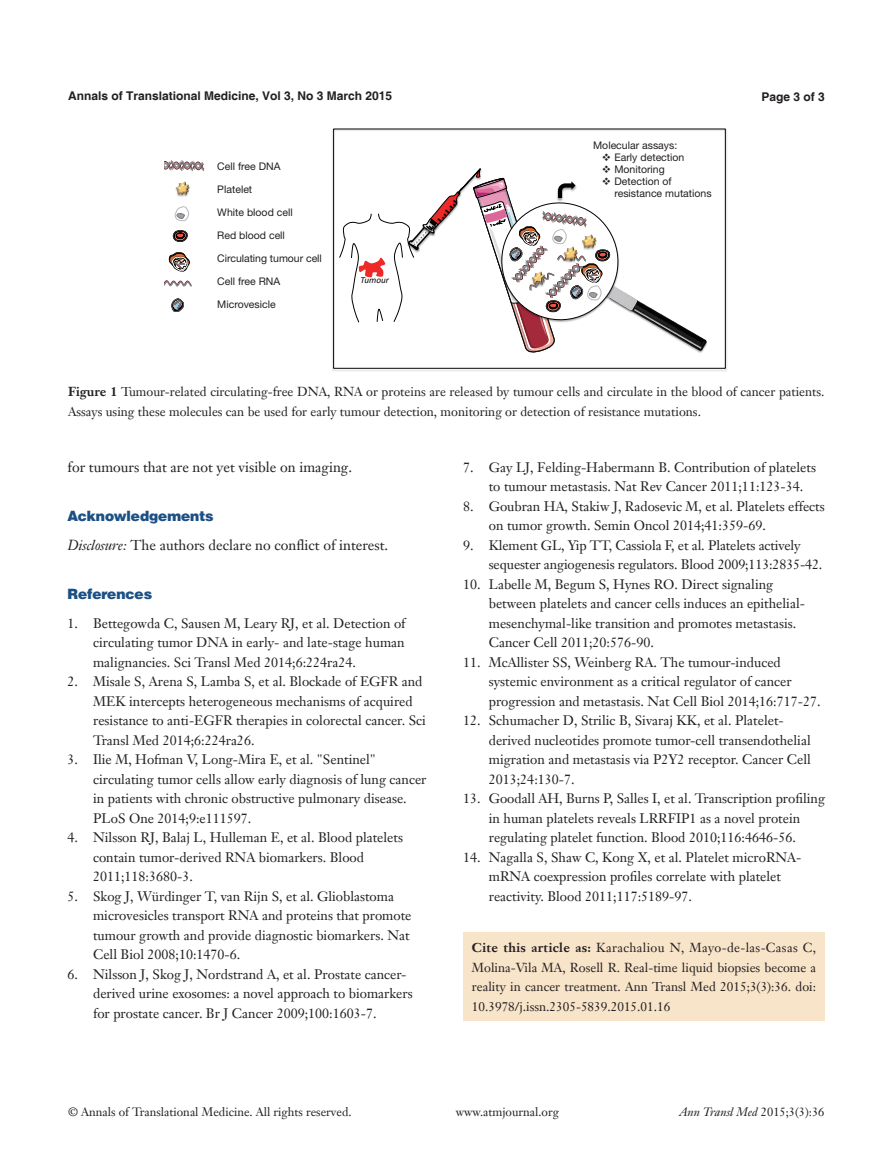
<style>
.page{position:relative;width:893px;height:1170px;background:#fff}
.page>*{position:absolute;margin:0;border:0;box-sizing:border-box;transform-origin:0 0}
.t1{font:14.25px "Janson Text LT";color:#231f20}
.t2{font:900 14.25px "Helvetica";color:#1c5085}
.t3{font:13.5px/19.5px "Janson Text LT";color:#231f20}
.t4{font:12.75px/19.5px "Janson Text LT";color:#231f20}
.t5{font:12px "Janson Text LT";color:#231f20}
.t6{font:700 12px "Helvetica";color:#231f20}
.t7{font:italic 12px "Janson Text LT";color:#231f20}
.t8{font:10.5px/23px "Helvetica Neue LT Pro";color:#231f20}
.t9{font:italic 9.15px "Calibri";letter-spacing:-.005em;color:#030303}
.s1{font-weight:700}
.s2{font-style:italic}
.s3{font-style:normal}
</style>
<div class="page">
<svg style="left:165px;top:160px;width:40px;height:11px"></svg>
<svg style="left:175px;top:206px;width:14px;height:15px"></svg>
<svg style="left:173px;top:230px;width:15px;height:12px"></svg>
<svg style="left:165px;top:280px;width:27px;height:6px"></svg>
<svg style="left:169px;top:252px;width:21px;height:19px"></svg>
<svg style="left:172px;top:298px;width:12px;height:14px"></svg>
<img style="left:175px;top:181px;width:15px;height:16px">
<img style="left:332px;top:128px;width:395px;height:243px">
<div style="left:333px;top:129px;width:393px;height:239px;border:1px solid #030303"></div>
<svg style="left:339px;top:168px;width:288px;height:189px"></svg>
<div style="left:463px;top:932px;width:362px;height:88px;background:#f8e4c9"></div>
<p class="t6" style="left:68px;top:88px;width:326px">Annals of Translational Medicine, Vol 3, No 3 March 2015</p>
<p class="t6" style="left:762px;top:89px;width:65px">Page 3 of 3</p>
<p class="t8" style="left:217px;top:155px;width:106px">Cell free DNA<br>Platelet<br>White blood cell<br>Red blood cell<br>Circulating tumour cell<br>Cell free RNA<br>Microvesicle</p>
<p class="t9" style="left:361px;top:274px;width:30px">Tumour</p>
<p class="t8" style="left:593px;top:133px;width:86px">Molecular assays:</p>
<p class="t8" style="left:602px;top:145px;width:84px">❖ Early detection</p>
<p class="t8" style="left:602px;top:157px;width:65px">❖ Monitoring</p>
<p class="t8" style="left:614px;top:174px;width:99px;line-height:12px;text-indent:-13px">❖ Detection of resistance mutations</p>
<p class="t4" style="left:68px;top:382px;width:758px"><span class="s1">Figure 1</span> Tumour-related circulating-free DNA, RNA or proteins are released by tumour cells and circulate in the blood of cancer patients.<br>Assays using these molecules can be used for early tumour detection, monitoring or detection of resistance mutations.</p>
<p class="t1" style="left:68px;top:458px;width:286px">for tumours that are not yet visible on imaging.</p>
<p class="t2" style="left:68px;top:507px;width:148px">Acknowledgements</p>
<p class="t1" style="left:68px;top:536px;width:322px"><span class="s2">Disclosure:</span> The authors declare no conflict of interest.</p>
<p class="t2" style="left:68px;top:585px;width:86px">References</p>
<p class="t3" style="left:93px;top:613px;width:314px;text-align:justify;text-indent:-26px">1. Bettegowda C, Sausen M, Leary RJ, et al. Detection of circulating tumor DNA in early- and late-stage human malignancies. Sci Transl Med 2014;6:224ra24.</p>
<p class="t3" style="left:93px;top:671px;width:334px;text-indent:-26px">2. Misale S, Arena S, Lamba S, et al. Blockade of EGFR and MEK intercepts heterogeneous mechanisms of acquired resistance to anti-EGFR therapies in colorectal cancer. Sci Transl Med 2014;6:224ra26.</p>
<p class="t3" style="left:93px;top:749px;width:335px;text-indent:-26px">3. Ilie M, Hofman V, Long-Mira E, et al. "Sentinel" circulating tumor cells allow early diagnosis of lung cancer in patients with chronic obstructive pulmonary disease.<br>PLoS One 2014;9:e111597.</p>
<p class="t3" style="left:93px;top:827px;width:311px;text-indent:-26px">4. Nilsson RJ, Balaj L, Hulleman E, et al. Blood platelets contain tumor-derived RNA biomarkers. Blood<br>2011;118:3680-3.</p>
<p class="t3" style="left:93px;top:886px;width:320px;text-indent:-26px">5. Skog J, Würdinger T, van Rijn S, et al. Glioblastoma microvesicles transport RNA and proteins that promote tumour growth and provide diagnostic biomarkers. Nat Cell Biol 2008;10:1470-6.</p>
<p class="t3" style="left:93px;top:964px;width:321px;text-indent:-26px">6. Nilsson J, Skog J, Nordstrand A, et al. Prostate cancer&shy;derived urine exosomes: a novel approach to biomarkers for prostate cancer. Br J Cancer 2009;100:1603-7.</p>
<p class="t3" style="left:489px;top:457px;width:329px;text-indent:-26px">7. Gay LJ, Felding-Habermann B. Contribution of platelets to tumour metastasis. Nat Rev Cancer 2011;11:123-34.</p>
<p class="t3" style="left:489px;top:496px;width:337px;text-indent:-26px">8. Goubran HA, Stakiw J, Radosevic M, et al. Platelets effects on tumor growth. Semin Oncol 2014;41:359-69.</p>
<p class="t3" style="left:489px;top:535px;width:335px;text-indent:-26px">9. Klement GL, Yip TT, Cassiola F, et al. Platelets actively sequester angiogenesis regulators. Blood 2009;113:2835-42.</p>
<p class="t3" style="left:489px;top:574px;width:318px;text-indent:-26px">10. Labelle M, Begum S, Hynes RO. Direct signaling between platelets and cancer cells induces an epithelial&shy;mesenchymal-like transition and promotes metastasis.<br>Cancer Cell 2011;20:576-90.</p>
<p class="t3" style="left:489px;top:652px;width:333px;text-indent:-26px">11. McAllister SS, Weinberg RA. The tumour-induced systemic environment as a critical regulator of cancer progression and metastasis. Nat Cell Biol 2014;16:717-27.</p>
<p class="t3" style="left:489px;top:710px;width:324px;text-indent:-26px">12. Schumacher D, Strilic B, Sivaraj KK, et al. Platelet&shy;derived nucleotides promote tumor-cell transendothelial migration and metastasis via P2Y2 receptor. Cancer Cell 2013;24:130-7.</p>
<p class="t3" style="left:463px;top:788px;width:363px;text-align:center">13. Goodall AH, Burns P, Salles I, et al. Transcription profiling in human platelets reveals LRRFIP1 as a novel protein regulating platelet function. Blood 2010;116:4646-56.</p>
<p class="t3" style="left:489px;top:847px;width:314px;text-indent:-26px">14. Nagalla S, Shaw C, Kong X, et al. Platelet microRNA&shy;mRNA coexpression profiles correlate with platelet reactivity. Blood 2011;117:5189-97.</p>
<p class="t4" style="left:472px;top:937px;width:346px;text-align:justify"><span class="s1">Cite this article as:</span> Karachaliou N, Mayo-de-las-Casas C, Molina-Vila MA, Rosell R. Real-time liquid biopsies become a reality in cancer treatment. Ann Transl Med 2015;3(3):36. doi:<br>10.3978/j.issn.2305-5839.2015.01.16</p>
<p class="t5" style="left:68px;top:1104px;width:285px">© Annals of Translational Medicine. All rights reserved.</p>
<p class="t5" style="left:456px;top:1104px;width:105px">www.atmjournal.org</p>
<p class="t7" style="left:679px;top:1104px;width:147px">Ann Transl Med <span class="s3">2015;3(3):36</span></p>
</div>
